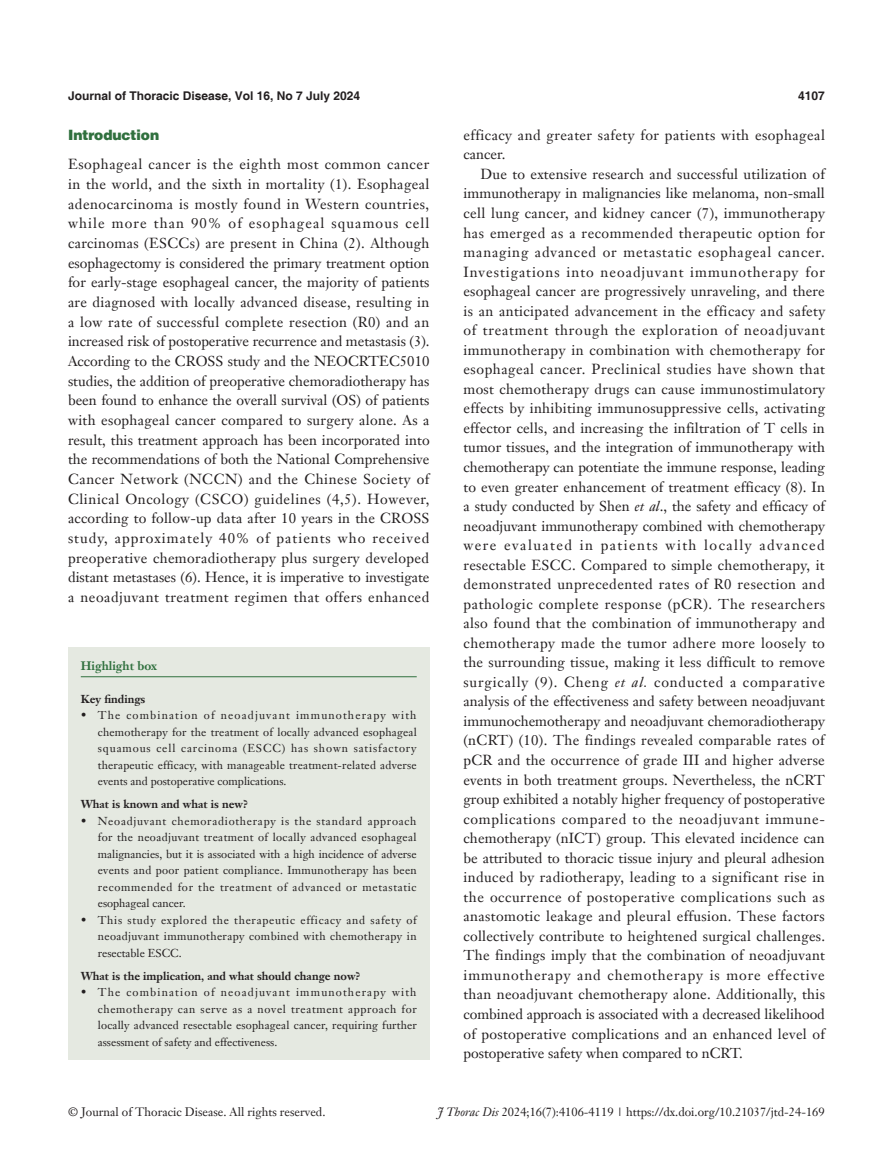
<style>
.page{position:relative;width:893px;height:1170px;background:#fff}
.page>*{position:absolute;margin:0;border:0;box-sizing:border-box;transform-origin:0 0}
.t1{font:14.25px/19.5px "Janson Text LT";letter-spacing:.03em;color:#231f20;text-align:justify}
._1ji-zhengti{font:900 14.25px "Helvetica";color:#30703e}
.t2{font:12px "Janson Text LT";color:#231f20}
.t3{font:700 12px "Helvetica";color:#231f20}
.Cite{font:700 12px "Janson Text LT";color:#30703e}
.box-zhengwen{font:11.25px/16.5px "Janson Text LT";color:#231f20;text-align:justify}
.box-biaoti-1_5mm{font:700 11.25px "Janson Text LT";color:#231f20}
.box-biaoti{font:700 11.25px "Janson Text LT";color:#231f20}
.s1{font-style:italic}
</style>
<div class="page">
<div style="left:68px;top:647px;width:361px;height:412px;background:#e5e9e1"></div>
<hr style="left:81px;top:676px;width:336px;height:1px;background:#30703e">
<p class="t3" style="left:68px;top:88px;width:294px">Journal of Thoracic Disease, Vol 16, No 7 July 2024</p>
<p class="t3" style="left:798px;top:88px;width:28px">4107</p>
<p class="_1ji-zhengti" style="left:68px;top:126px;width:93px">Introduction</p>
<p class="t1" style="left:68px;top:154px;width:363px">Esophageal cancer is the eighth most common cancer in the world, and the sixth in mortality (1). Esophageal adenocarcinoma is mostly found in Western countries, while more than 90% of esophageal squamous cell carcinomas (ESCCs) are present in China (2). Although esophagectomy is considered the primary treatment option for early-stage esophageal cancer, the majority of patients are diagnosed with locally advanced disease, resulting in a low rate of successful complete resection (R0) and an increased risk of postoperative recurrence and metastasis (3).<br>According to the CROSS study and the NEOCRTEC5010 studies, the addition of preoperative chemoradiotherapy has been found to enhance the overall survival (OS) of patients with esophageal cancer compared to surgery alone. As a result, this treatment approach has been incorporated into the recommendations of both the National Comprehensive Cancer Network (NCCN) and the Chinese Society of Clinical Oncology (CSCO) guidelines (4,5). However, according to follow-up data after 10 years in the CROSS study, approximately 40% of patients who received preoperative chemoradiotherapy plus surgery developed distant metastases (6). Hence, it is imperative to investigate a neoadjuvant treatment regimen that offers enhanced</p>
<p class="Cite" style="left:81px;top:658px;width:78px">Highlight box</p>
<p class="box-biaoti" style="left:81px;top:691px;width:66px">Key findings</p>
<p class="box-zhengwen" style="left:98px;top:707px;width:320px;text-indent:-17px">• The combination of neoadjuvant immunotherapy with chemotherapy for the treatment of locally advanced esophageal squamous cell carcinoma (ESCC) has shown satisfactory therapeutic efficacy, with manageable treatment-related adverse events and postoperative complications.</p>
<p class="box-biaoti-1_5mm" style="left:81px;top:797px;width:169px">What is known and what is new?</p>
<p class="box-zhengwen" style="left:98px;top:812px;width:320px;text-indent:-17px">• Neoadjuvant chemoradiotherapy is the standard approach for the neoadjuvant treatment of locally advanced esophageal malignancies, but it is associated with a high incidence of adverse events and poor patient compliance. Immunotherapy has been recommended for the treatment of advanced or metastatic esophageal cancer.</p>
<p class="box-zhengwen" style="left:98px;top:911px;width:320px;text-indent:-17px">• This study explored the therapeutic efficacy and safety of neoadjuvant immunotherapy combined with chemotherapy in resectable ESCC.</p>
<p class="box-biaoti-1_5mm" style="left:81px;top:968px;width:281px">What is the implication, and what should change now?</p>
<p class="box-zhengwen" style="left:98px;top:983px;width:321px;text-indent:-17px">• The combination of neoadjuvant immunotherapy with chemotherapy can serve as a novel treatment approach for locally advanced resectable esophageal cancer, requiring further assessment of safety and effectiveness.</p>
<p class="t1" style="left:463px;top:125px;width:363px">efficacy and greater safety for patients with esophageal cancer.</p>
<p class="t1" style="left:463px;top:164px;width:363px;text-indent:17px">Due to extensive research and successful utilization of immunotherapy in malignancies like melanoma, non-small cell lung cancer, and kidney cancer (7), immunotherapy has emerged as a recommended therapeutic option for managing advanced or metastatic esophageal cancer.<br>Investigations into neoadjuvant immunotherapy for esophageal cancer are progressively unraveling, and there is an anticipated advancement in the efficacy and safety of treatment through the exploration of neoadjuvant immunotherapy in combination with chemotherapy for esophageal cancer. Preclinical studies have shown that most chemotherapy drugs can cause immunostimulatory effects by inhibiting immunosuppressive cells, activating effector cells, and increasing the infiltration of T cells in tumor tissues, and the integration of immunotherapy with chemotherapy can potentiate the immune response, leading to even greater enhancement of treatment efficacy (8). In a study conducted by Shen <span class="s1">et al</span>., the safety and efficacy of neoadjuvant immunotherapy combined with chemotherapy were evaluated in patients with locally advanced resectable ESCC. Compared to simple chemotherapy, it demonstrated unprecedented rates of R0 resection and pathologic complete response (pCR). The researchers also found that the combination of immunotherapy and chemotherapy made the tumor adhere more loosely to the surrounding tissue, making it less difficult to remove surgically (9). Cheng <span class="s1">et al.</span> conducted a comparative analysis of the effectiveness and safety between neoadjuvant immunochemotherapy and neoadjuvant chemoradiotherapy (nCRT) (10). The findings revealed comparable rates of pCR and the occurrence of grade III and higher adverse events in both treatment groups. Nevertheless, the nCRT group exhibited a notably higher frequency of postoperative complications compared to the neoadjuvant immune&shy;chemotherapy (nICT) group. This elevated incidence can be attributed to thoracic tissue injury and pleural adhesion induced by radiotherapy, leading to a significant rise in the occurrence of postoperative complications such as anastomotic leakage and pleural effusion. These factors collectively contribute to heightened surgical challenges.<br>The findings imply that the combination of neoadjuvant immunotherapy and chemotherapy is more effective than neoadjuvant chemotherapy alone. Additionally, this combined approach is associated with a decreased likelihood of postoperative complications and an enhanced level of postoperative safety when compared to nCRT.</p>
<p class="t2" style="left:68px;top:1104px;width:259px">© Journal of Thoracic Disease. All rights reserved.</p>
<p class="t2" style="left:437px;top:1104px;width:389px"><span class="s1">J Thorac Dis</span> 2024;16(7):4106-4119 | https://dx.doi.org/10.21037/jtd-24-169</p>
</div>
